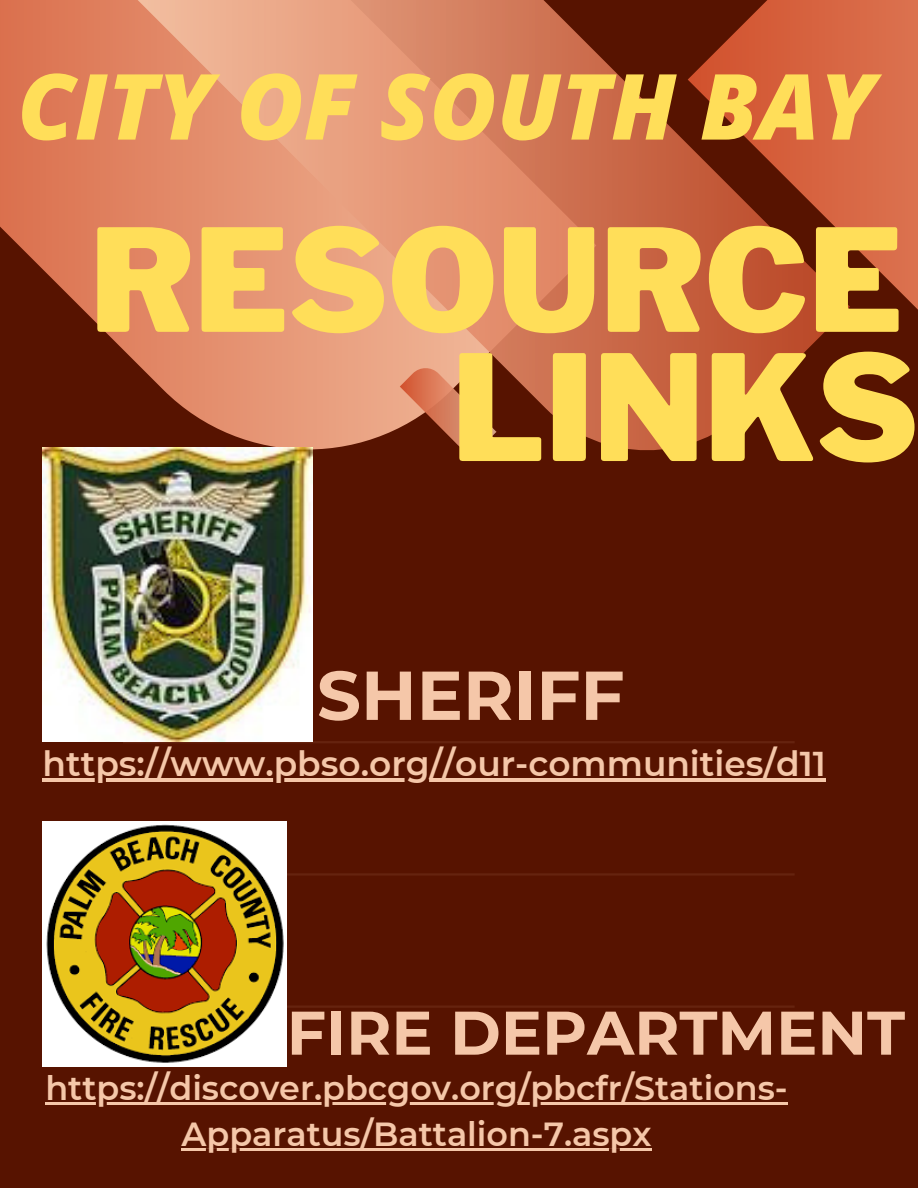
<style>
.page{position:relative;width:918px;height:1188px;background:#571300}
.page>*{position:absolute;margin:0;border:0;box-sizing:border-box;transform-origin:0 0}
.t1{font:900 145.5px "Libre Franklin";color:#ffde59}
.t2{font:900 141px "Libre Franklin";color:#ffde59}
.t3{font:italic 800 91.35px "Open Sans";color:#ffde59}
.t4{font:700 69px "Montserrat";color:#f5c7a9}
.t5{font:700 61.5px "Montserrat";color:#f5c7a9}
.t6{font:600 34.35px "Montserrat";color:#f5c7a9}
.t7{font:600 33.3px/46.2px "Montserrat";color:#f5c7a9;text-align:center}
</style>
<div class="page">
<svg style="left:0;top:0;width:91px;height:449px;fill:#db7350"></svg>
<svg style="left:91px;top:0;width:597px;height:450px"></svg>
<svg style="left:400px;top:368px;width:96px;height:82px"></svg>
<svg style="left:688px;top:0;width:230px;height:444px"></svg>
<hr style="left:123px;top:741px;width:672px;height:2px;background:#f5c7a9">
<hr style="left:123px;top:873px;width:672px;height:3px;background:#f5c7a9">
<hr style="left:123px;top:1006px;width:672px;height:2px;background:#f5c7a9">
<img style="left:43px;top:822px;width:244px;height:244px">
<img style="left:43px;top:447px;width:270px;height:294px">
<hr style="left:43px;top:778px;width:783px;height:4px;background:#f5c7a9">
<hr style="left:45px;top:1103px;width:743px;height:2px;background:#f5c7a9">
<hr style="left:182px;top:1149px;width:470px;height:2px;background:#f5c7a9">
<p class="t3" style="left:17px;top:42px;width:859px">CITY OF SOUTH BAY</p>
<p class="t2" style="left:90px;top:196px;width:815px">RESOURCE</p>
<p class="t1" style="left:452px;top:320px;width:468px">LINKS</p>
<p class="t4" style="left:317px;top:653px;width:309px">SHERIFF</p>
<p class="t6" style="left:43px;top:743px;width:785px">https://www.pbso.org//our-communities/d11</p>
<p class="t5" style="left:287px;top:995px;width:620px">FIRE DEPARTMENT</p>
<p class="t7" style="left:45px;top:1065px;width:744px">https://discover.pbcgov.org/pbcfr/Stations-<br>Apparatus/Battalion-7.aspx</p>
</div>
